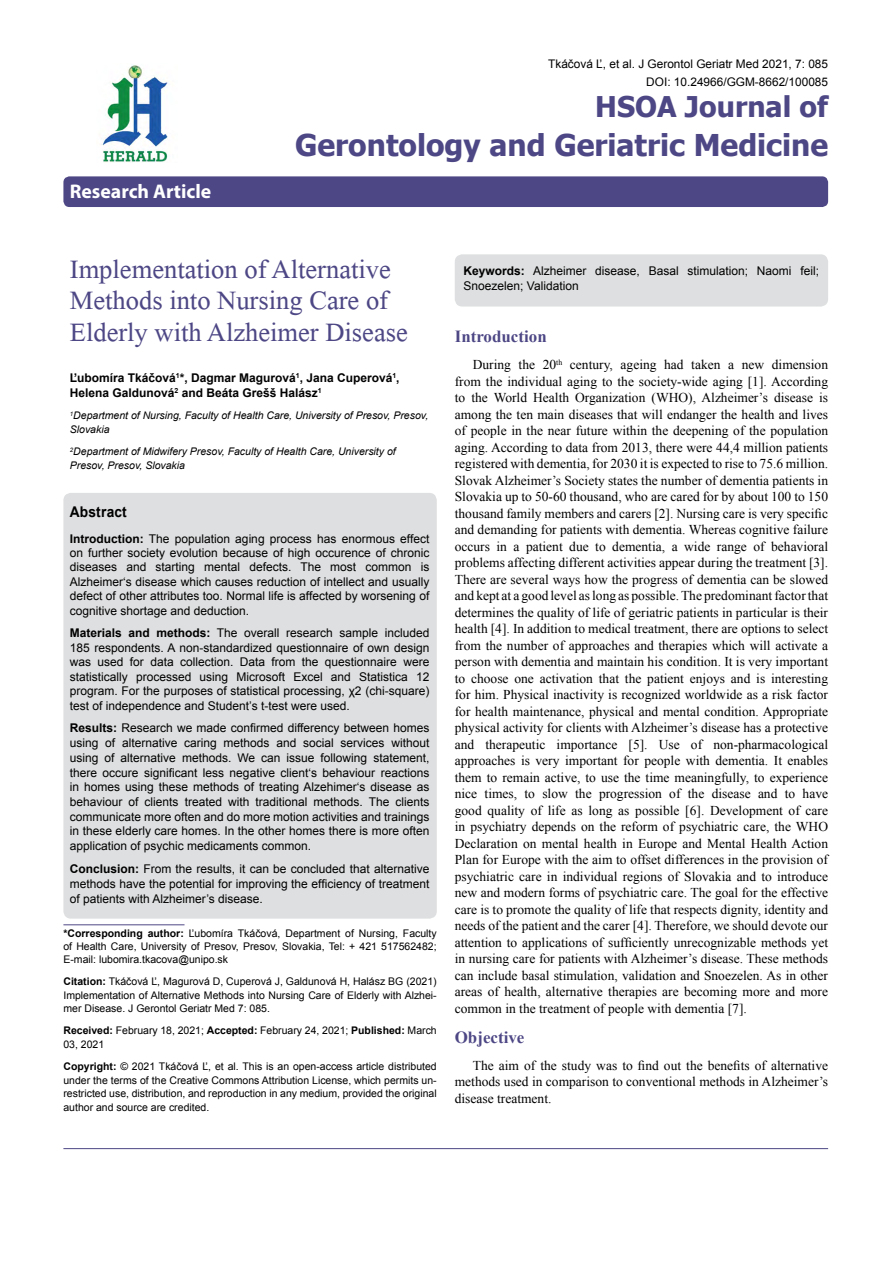
<style>
.page{position:relative;width:893px;height:1263px;background:#fff}
.page>*{position:absolute;margin:0;border:0;box-sizing:border-box;transform-origin:0 0}
.t1{font:39.6px/31.5px "Microsoft Himalaya";color:#4d4785}
.t2{font:700 30px "Tahoma";color:#4d4785}
.t3{font:700 28.5px "Tahoma";color:#4d4785}
.t4{font:700 19.8px "Myriad Hebrew";color:#fff}
.t5{font:700 16.95px "Times New Roman";color:#4d4785}
.t6{font:700 14.85px "Arial";letter-spacing:.015em;color:#000;scale:.93 1}
.t7{font:13.5px/16.5px "Times New Roman";color:#000;text-align:justify}
.t8{font:12px/14.7px "Arial";color:#000;text-align:justify}
.t9{font:700 12px/15px "Arial";color:#000}
.t10{font:11.85px/18px "Arial";color:#000;text-align:right}
.t11{font:10.5px/13.2px "Arial";color:#000;text-align:justify}
.t12{font:italic 10.5px/13.5px "Arial";color:#000}
.s1{font-weight:700}
</style>
<div class="page">
<div style="left:63px;top:176px;width:765px;height:31px;background:#4d4785;border-radius:6px"></div>
<hr style="left:63px;top:924px;width:121px;height:1px;background:#4d4785">
<img style="left:101px;top:65px;width:67px;height:98px">
<hr style="left:63px;top:1148px;width:765px;height:1px;background:#4d4785">
<div style="left:63px;top:493px;width:374px;height:426px;background:#dedfe0;border-radius:8px"></div>
<div style="left:455px;top:254px;width:373px;height:53px;background:#dedfe0;border-radius:8px"></div>
<h3 class="t4" style="left:70px;top:180px;width:143px">Research Article</h3>
<p class="t10" style="left:548px;top:55px;width:281px">Tkáčová Ľ, et al. J Gerontol Geriatr Med 2021, 7: 085<br>DOI: 10.24966/GGM-8662/100085</p>
<h3 class="t3" style="left:595px;top:87px;width:234px">HSOA Journal of</h3>
<h2 class="t2" style="left:295px;top:124px;width:535px">Gerontology and Geriatric Medicine</h2>
<h1 class="t1" style="left:70px;top:248px;width:339px">Implementation of Alternative<br>Methods into Nursing Care of<br>Elderly with Alzheimer Disease</h1>
<p class="t9" style="left:70px;top:371px;width:331px">Ľubomíra Tkáčová<sup>1</sup>*, Dagmar Magurová<sup>1</sup>, Jana Cuperová<sup>1</sup>,<br>Helena Galdunová<sup>2</sup> and Beáta Grešš Halász<sup>1</sup></p>
<p class="t12" style="left:70px;top:409px;width:360px"><sup>1</sup>Department of Nursing, Faculty of Health Care, University of Presov, Presov,<br>Slovakia</p>
<p class="t12" style="left:70px;top:445px;width:327px"><sup>2</sup>Department of Midwifery Presov, Faculty of Health Care, University of<br>Presov, Presov, Slovakia</p>
<p class="t6" style="left:70px;top:502px;width:63px">Abstract</p>
<p class="t8" style="left:70px;top:531px;width:361px"><span class="s1">Introduction:</span> The population aging process has enormous effect on further society evolution because of high occurence of chronic diseases and starting mental defects. The most common is Alzheimer‘s disease which causes reduction of intellect and usually defect of other attributes too. Normal life is affected by worsening of cognitive shortage and deduction.</p>
<p class="t8" style="left:70px;top:626px;width:361px"><span class="s1">Materials and methods:</span> The overall research sample included 185 respondents. A non-standardized questionnaire of own design was used for data collection. Data from the questionnaire were statistically processed using Microsoft Excel and Statistica 12 program. For the purposes of statistical processing, χ2 (chi-square) test of independence and Student’s t-test were used.</p>
<p class="t8" style="left:70px;top:721px;width:361px"><span class="s1">Results:</span> Research we made confirmed differency between homes using of alternative caring methods and social services without using of alternative methods. We can issue following statement, there occure significant less negative client‘s behaviour reactions in homes using these methods of treating Alzehimer‘s disease as behaviour of clients treated with traditional methods. The clients communicate more often and do more motion activities and trainings in these elderly care homes. In the other homes there is more often application of psychic medicaments common.</p>
<p class="t8" style="left:70px;top:861px;width:361px"><span class="s1">Conclusion:</span> From the results, it can be concluded that alternative methods have the potential for improving the efficiency of treatment of patients with Alzheimer’s disease.</p>
<p class="t11" style="left:63px;top:926px;width:375px"><span class="s1">*Corresponding author:</span> Ľubomíra Tkáčová, Department of Nursing, Faculty of Health Care, University of Presov, Presov, Slovakia, Tel: + 421 517562482; E-mail: lubomira.tkacova@unipo.sk</p>
<p class="t11" style="left:63px;top:975px;width:375px"><span class="s1">Citation:</span> Tkáčová Ľ, Magurová D, Cuperová J, Galdunová H, Halász BG (2021)<br>Implementation of Alternative Methods into Nursing Care of Elderly with Alzhei&shy;mer Disease. J Gerontol Geriatr Med 7: 085.</p>
<p class="t11" style="left:63px;top:1024px;width:375px"><span class="s1">Received:</span> February 18, 2021; <span class="s1">Accepted:</span> February 24, 2021; <span class="s1">Published:</span> March<br>03, 2021</p>
<p class="t11" style="left:63px;top:1060px;width:375px"><span class="s1">Copyright:</span> © 2021 Tkáčová Ľ, et al. This is an open-access article distributed under the terms of the Creative Commons Attribution License, which permits un&shy;restricted use, distribution, and reproduction in any medium, provided the original author and source are credited.</p>
<p class="t8" style="left:464px;top:263px;width:357px"><span class="s1">Keywords:</span> Alzheimer disease, Basal stimulation; Naomi feil;<br>Snoezelen; Validation</p>
<p class="t5" style="left:455px;top:325px;width:93px">Introduction</p>
<p class="t7" style="left:455px;top:356px;width:375px;text-indent:18px">During the 20<sup>th</sup> century, ageing had taken a new dimension from the individual aging to the society-wide aging [1]. According to the World Health Organization (WHO), Alzheimer’s disease is among the ten main diseases that will endanger the health and lives of people in the near future within the deepening of the population aging. According to data from 2013, there were 44,4 million patients registered with dementia, for 2030 it is expected to rise to 75.6 million.<br>Slovak Alzheimer’s Society states the number of dementia patients in Slovakia up to 50-60 thousand, who are cared for by about 100 to 150 thousand family members and carers [2]. Nursing care is very specific and demanding for patients with dementia. Whereas cognitive failure occurs in a patient due to dementia, a wide range of behavioral problems affecting different activities appear during the treatment [3].<br>There are several ways how the progress of dementia can be slowed and kept at a good level as long as possible. The predominant factor that determines the quality of life of geriatric patients in particular is their health [4]. In addition to medical treatment, there are options to select from the number of approaches and therapies which will activate a person with dementia and maintain his condition. It is very important to choose one activation that the patient enjoys and is interesting for him. Physical inactivity is recognized worldwide as a risk factor for health maintenance, physical and mental condition. Appropriate physical activity for clients with Alzheimer’s disease has a protective and therapeutic importance [5]. Use of non-pharmacological approaches is very important for people with dementia. It enables them to remain active, to use the time meaningfully, to experience nice times, to slow the progression of the disease and to have good quality of life as long as possible [6]. Development of care in psychiatry depends on the reform of psychiatric care, the WHO Declaration on mental health in Europe and Mental Health Action Plan for Europe with the aim to offset differences in the provision of psychiatric care in individual regions of Slovakia and to introduce new and modern forms of psychiatric care. The goal for the effective care is to promote the quality of life that respects dignity, identity and needs of the patient and the carer [4]. Therefore, we should devote our attention to applications of sufficiently unrecognizable methods yet in nursing care for patients with Alzheimer’s disease. These methods can include basal stimulation, validation and Snoezelen. As in other areas of health, alternative therapies are becoming more and more common in the treatment of people with dementia [7].</p>
<p class="t5" style="left:455px;top:1025px;width:71px">Objective</p>
<p class="t7" style="left:455px;top:1057px;width:375px;text-indent:18px">The aim of the study was to find out the benefits of alternative methods used in comparison to conventional methods in Alzheimer’s disease treatment.</p>
</div>
